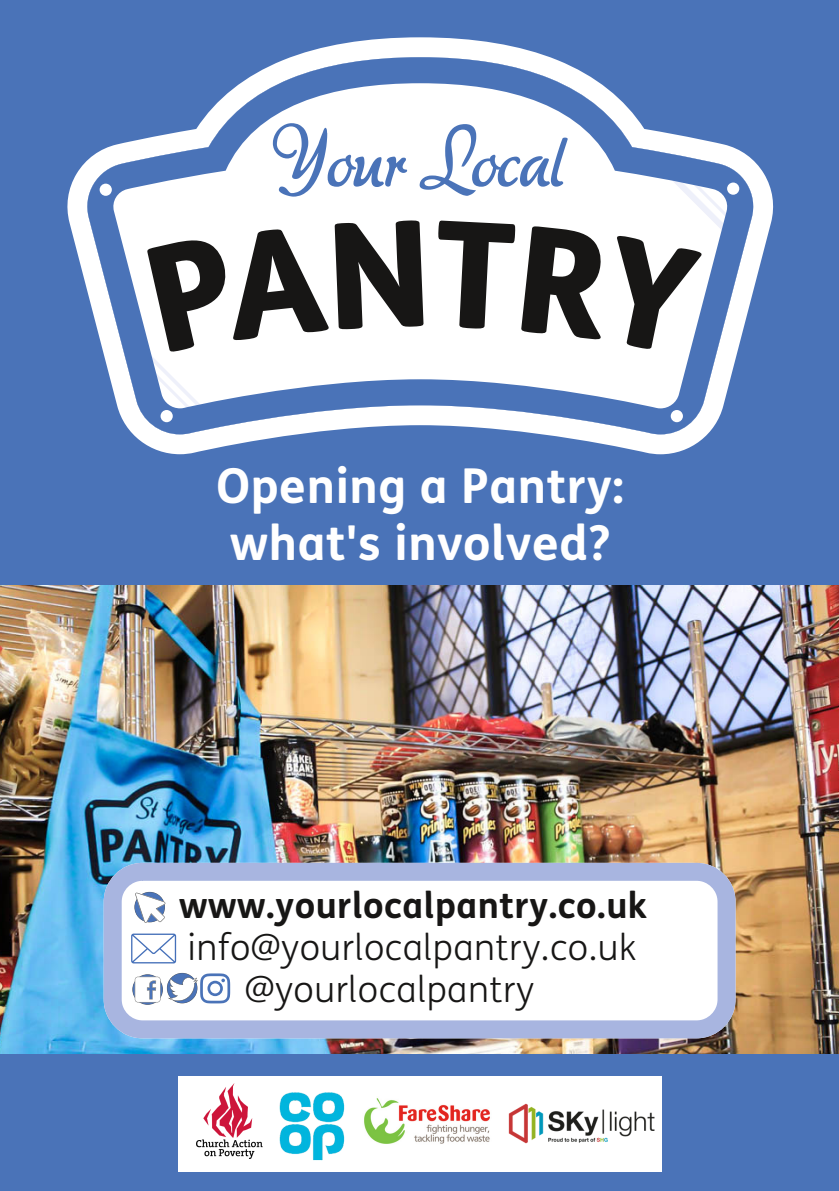
<style>
.page{position:relative;width:839px;height:1191px;background:#fff}
.page>*{position:absolute;margin:0;border:0;box-sizing:border-box;transform-origin:0 0}
.t1{font:700 48px/57px "FS Me";letter-spacing:.015em;color:#fff}
.t2{font:300 36px/42px "FS Me";letter-spacing:.015em;color:#171615}
.t3{font:700 36px "FS Me";letter-spacing:.015em;color:#171615}
</style>
<div class="page">
<div style="left:0;top:0;width:838px;height:1191px;background:#4a73b8"></div>
<svg style="left:67px;top:37px;width:707px;height:417px"></svg>
<svg style="left:86px;top:57px;width:668px;height:377px;fill:#fff"></svg>
<img style="left:0;top:586px;width:838px;height:468px">
<svg style="left:104px;top:863px;width:631px;height:175px;background:#e7eaf6"></svg>
<svg style="left:131px;top:888px;width:42px;height:40px;background:#dce2eb"></svg>
<svg style="left:131px;top:969px;width:99px;height:39px;background:#d1dae8"></svg>
<svg style="left:131px;top:934px;width:45px;height:29px"></svg>
<div style="left:179px;top:1076px;width:482px;height:96px;background:#fff"></div>
<img style="left:279px;top:1092px;width:66px;height:69px">
<img style="left:197px;top:1084px;width:66px;height:75px">
<img style="left:508px;top:1076px;width:154px;height:96px">
<img style="left:364px;top:1098px;width:126px;height:46px">
<h1 class="t1" style="left:216px;top:462px;width:409px">Opening a Pantry: what's involved?</h1>
<p class="t3" style="left:179px;top:891px;width:469px">www.yourlocalpantry.co.uk</p>
<p class="t2" style="left:245px;top:930px;width:393px;text-indent:-57px">info@yourlocalpantry.co.uk @yourlocalpantry</p>
</div>
